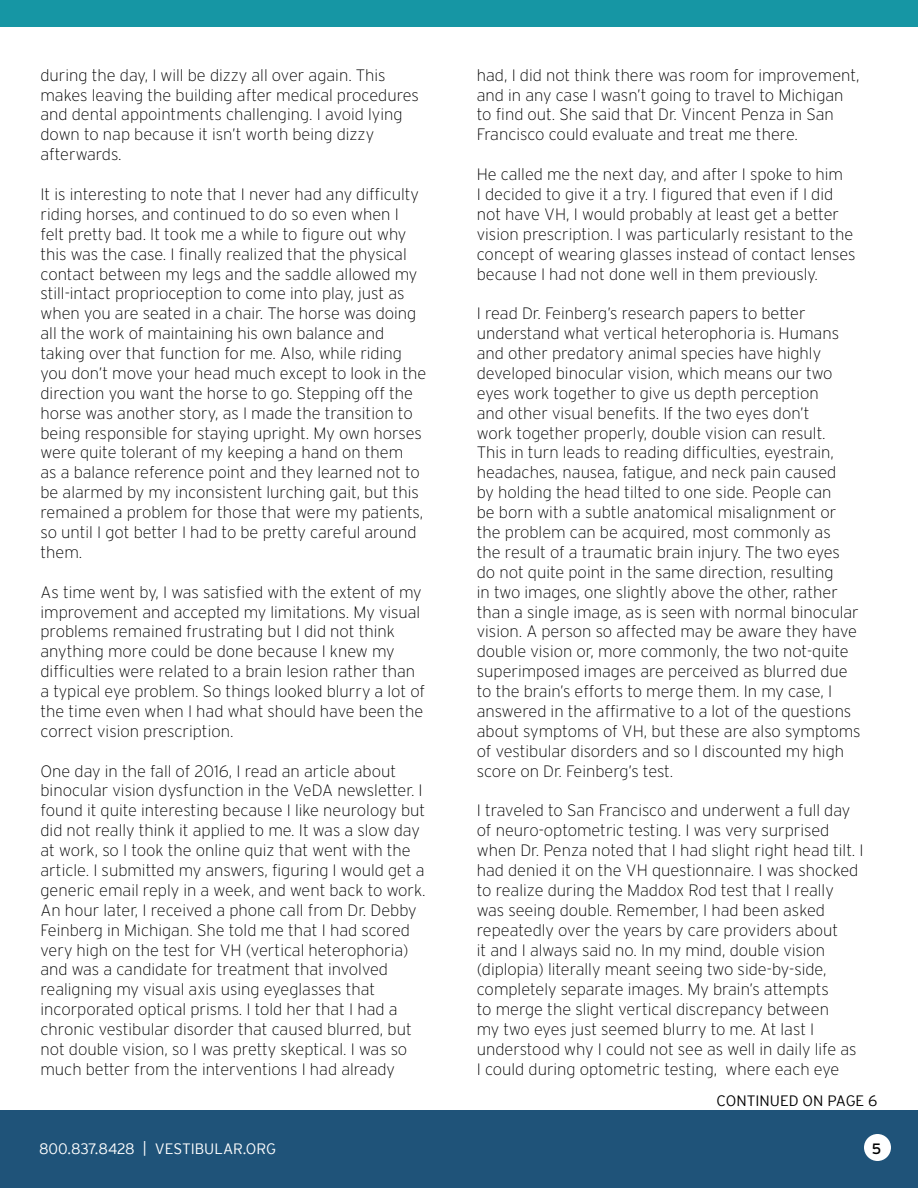
<style>
.page{position:relative;width:918px;height:1188px;background:#fff}
.page>*{position:absolute;margin:0;border:0;box-sizing:border-box;transform-origin:0 0}
.t1{font:200 16.5px/20px "Interstate";color:#000}
.t2{font:300 15px "Interstate";color:#fff}
.t3{font:300 15px "Interstate";color:#000}
.t4{font:15px "Interstate";color:#000}
</style>
<div class="page">
<div style="left:0;top:0;width:918px;height:27px;background:#1696a4"></div>
<div style="left:0;top:1110px;width:918px;height:78px;background:#1f5379"></div>
<div style="left:864px;top:1134px;width:27px;height:27px;background:#fff;border-radius:50%"></div>
<p class="t1" style="left:40px;top:65px;width:380px">during the day, I will be dizzy all over again. This makes leaving the building after medical procedures and dental appointments challenging. I avoid lying down to nap because it isn’t worth being dizzy afterwards.</p>
<p class="t1" style="left:40px;top:184px;width:387px">It is interesting to note that I never had any difficulty riding horses, and continued to do so even when I felt pretty bad. It took me a while to figure out why this was the case. I finally realized that the physical contact between my legs and the saddle allowed my still-intact proprioception to come into play, just as when you are seated in a chair. The horse was doing all the work of maintaining his own balance and taking over that function for me. Also, while riding you don’t move your head much except to look in the direction you want the horse to go. Stepping off the horse was another story, as I made the transition to being responsible for staying upright. My own horses were quite tolerant of my keeping a hand on them<br>as a balance reference point and they learned not to be alarmed by my inconsistent lurching gait, but this remained a problem for those that were my patients, so until I got better I had to be pretty careful around them.</p>
<p class="t1" style="left:40px;top:582px;width:386px">As time went by, I was satisfied with the extent of my improvement and accepted my limitations. My visual problems remained frustrating but I did not think anything more could be done because I knew my difficulties were related to a brain lesion rather than a typical eye problem. So things looked blurry a lot of the time even when I had what should have been the correct vision prescription.</p>
<p class="t1" style="left:40px;top:761px;width:387px">One day in the fall of 2016, I read an article about binocular vision dysfunction in the VeDA newsletter. I found it quite interesting because I like neurology but did not really think it applied to me. It was a slow day at work, so I took the online quiz that went with the article. I submitted my answers, figuring I would get a generic email reply in a week, and went back to work.<br>An hour later, I received a phone call from Dr. Debby Feinberg in Michigan. She told me that I had scored very high on the test for VH (vertical heterophoria) and was a candidate for treatment that involved realigning my visual axis using eyeglasses that incorporated optical prisms. I told her that I had a chronic vestibular disorder that caused blurred, but not double vision, so I was pretty skeptical. I was so much better from the interventions I had already</p>
<p class="t1" style="left:477px;top:65px;width:384px">had, I did not think there was room for improvement, and in any case I wasn’t going to travel to Michigan to find out. She said that Dr. Vincent Penza in San Francisco could evaluate and treat me there.</p>
<p class="t1" style="left:477px;top:164px;width:380px">He called me the next day, and after I spoke to him<br>I decided to give it a try. I figured that even if I did not have VH, I would probably at least get a better vision prescription. I was particularly resistant to the concept of wearing glasses instead of contact lenses because I had not done well in them previously.</p>
<p class="t1" style="left:477px;top:304px;width:385px">I read Dr. Feinberg’s research papers to better understand what vertical heterophoria is. Humans and other predatory animal species have highly developed binocular vision, which means our two eyes work together to give us depth perception<br>and other visual benefits. If the two eyes don’t<br>work together properly, double vision can result.<br>This in turn leads to reading difficulties, eyestrain, headaches, nausea, fatigue, and neck pain caused<br>by holding the head tilted to one side. People can<br>be born with a subtle anatomical misalignment or the problem can be acquired, most commonly as<br>the result of a traumatic brain injury. The two eyes do not quite point in the same direction, resulting<br>in two images, one slightly above the other, rather than a single image, as is seen with normal binocular vision. A person so affected may be aware they have double vision or, more commonly, the two not-quite superimposed images are perceived as blurred due to the brain’s efforts to merge them. In my case, I answered in the affirmative to a lot of the questions about symptoms of VH, but these are also symptoms of vestibular disorders and so I discounted my high score on Dr. Feinberg’s test.</p>
<p class="t1" style="left:477px;top:801px;width:388px">I traveled to San Francisco and underwent a full day of neuro-optometric testing. I was very surprised when Dr. Penza noted that I had slight right head tilt. I had denied it on the VH questionnaire. I was shocked to realize during the Maddox Rod test that I really was seeing double. Remember, I had been asked repeatedly over the years by care providers about<br>it and I always said no. In my mind, double vision (diplopia) literally meant seeing two side-by-side, completely separate images. My brain’s attempts<br>to merge the slight vertical discrepancy between<br>my two eyes just seemed blurry to me. At last I understood why I could not see as well in daily life as I could during optometric testing, where each eye</p>
<p class="t3" style="left:717px;top:1092px;width:162px">CONTINUED ON PAGE 6</p>
<p class="t2" style="left:39px;top:1141px;width:238px">800.837.8428 | VESTIBULAR.ORG</p>
<p class="t4" style="left:872px;top:1141px;width:11px">5</p>
</div>
